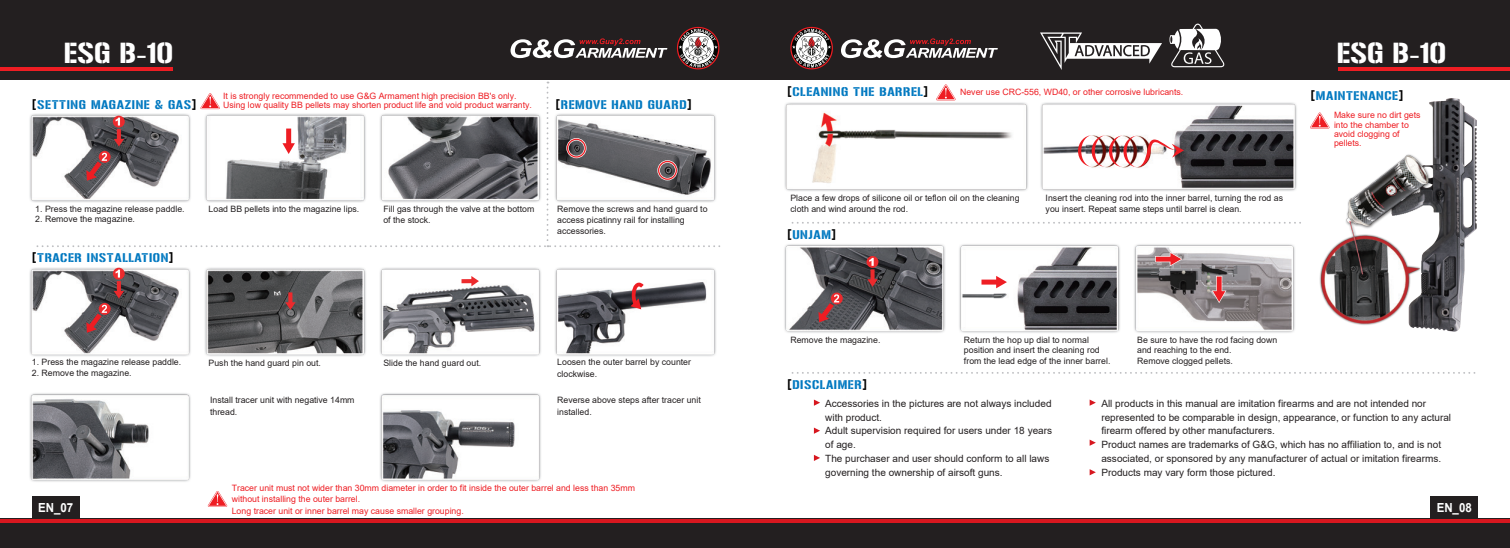
<style>
.page{position:relative;width:1510px;height:548px;background:#fff}
.page>*{position:absolute;margin:0;border:0;box-sizing:border-box;transform-origin:0 0}
.t1{font:28.75px "Gunplay";color:#fff}
.t2{font:12.5px "Gunplay";letter-spacing:.05em;color:#0078c0}
.t3{font:700 12.5px "Arial";color:#fff;scale:.92 1}
.t4{font:10px/13.8px "Arial";color:#231f20}
.t5{font:8.75px/10.5px "Arial";color:#231f20}
.t6{font:8.75px/9.4px "Arial";color:#ee1d23}
.s1{font-family:"DIN Pro";font-weight:700;color:#000}
</style>
<div class="page">
<img style="left:21px;top:79px;width:1467px;height:428px">
<div style="left:0;top:0;width:1509px;height:79px;background:#231f20"></div>
<hr style="left:0;top:67px;width:172px;height:4px;background:#ee1d23">
<hr style="left:1338px;top:67px;width:171px;height:4px;background:#ee1d23">
<div style="left:0;top:518px;width:1509px;height:29px;background:#231f20"></div>
<hr style="left:0;top:522px;width:1509px;height:1px;background:#d7171f">
<svg style="left:841px;top:38px;width:156px;height:20px"></svg>
<svg style="left:510px;top:38px;width:157px;height:20px"></svg>
<svg style="left:1169px;top:24px;width:55px;height:43px"></svg>
<div style="left:32px;top:495px;width:48px;height:27px;background:#231f20"></div>
<div style="left:1430px;top:495px;width:48px;height:27px;background:#231f20"></div>
<svg style="left:1040px;top:32px;width:122px;height:38px"></svg>
<hr style="left:0;top:519px;width:1509px;height:3px;background:#d7171f">
<svg style="left:677px;top:27px;width:42px;height:42px"></svg>
<svg style="left:790px;top:27px;width:43px;height:42px"></svg>
<svg style="left:792px;top:222px;width:508px;height:1px"></svg>
<svg style="left:936px;top:84px;width:19px;height:16px"></svg>
<svg style="left:1310px;top:112px;width:19px;height:16px"></svg>
<svg style="left:1078px;top:125px;width:106px;height:42px"></svg>
<svg style="left:37px;top:82px;width:684px;height:165px"></svg>
<div style="left:566px;top:138px;width:20px;height:20px;border:2px solid #fff;border-radius:50%"></div>
<div style="left:567px;top:139px;width:19px;height:18px;border:1px solid #ee1d23;border-radius:50%"></div>
<div style="left:657px;top:160px;width:20px;height:20px;border:2px solid #fff;border-radius:50%"></div>
<div style="left:658px;top:161px;width:19px;height:19px;border:1px solid #ee1d23;border-radius:50%"></div>
<svg style="left:792px;top:372px;width:683px;height:1px"></svg>
<svg style="left:814px;top:399px;width:6px;height:6px"></svg>
<svg style="left:1089px;top:399px;width:6px;height:6px"></svg>
<svg style="left:1089px;top:439px;width:6px;height:6px"></svg>
<svg style="left:1089px;top:469px;width:6px;height:6px"></svg>
<svg style="left:814px;top:427px;width:6px;height:6px"></svg>
<svg style="left:814px;top:454px;width:6px;height:7px"></svg>
<svg style="left:866px;top:256px;width:12px;height:12px"></svg>
<svg style="left:867px;top:258px;width:10px;height:29px"></svg>
<svg style="left:831px;top:292px;width:11px;height:12px"></svg>
<svg style="left:818px;top:294px;width:21px;height:28px"></svg>
<div style="left:981px;top:279px;width:17px;height:5px;background:#ee1d23"></div>
<svg style="left:996px;top:276px;width:11px;height:12px"></svg>
<svg style="left:1155px;top:252px;width:27px;height:14px"></svg>
<svg style="left:1211px;top:276px;width:15px;height:27px"></svg>
<svg style="left:285px;top:292px;width:11px;height:18px"></svg>
<svg style="left:461px;top:276px;width:18px;height:10px"></svg>
<svg style="left:113px;top:267px;width:12px;height:12px"></svg>
<svg style="left:114px;top:269px;width:10px;height:29px"></svg>
<div style="left:99px;top:303px;width:12px;height:12px;background:#ec2a2d;border-radius:50%"></div>
<svg style="left:86px;top:304px;width:21px;height:28px"></svg>
<svg style="left:630px;top:281px;width:17px;height:28px"></svg>
<svg style="left:208px;top:490px;width:19px;height:16px"></svg>
<h1 class="t1" style="left:64px;top:32px;width:111px">ESG B-10</h1>
<h1 class="t1" style="left:1336px;top:32px;width:111px">ESG B-10</h1>
<p class="t6" style="left:223px;top:91px;width:310px">It is strongly recommended to use G&amp;G Armament high precision BB's only.<br>Using low quality BB pellets may shorten product life and void product warranty.</p>
<h2 class="t2" style="left:787px;top:83px;width:143px"><span class="s1">[</span>CLEANING THE BARREL<span class="s1">]</span></h2>
<p class="t6" style="left:960px;top:87px;width:225px">Never use CRC-556, WD40, or other corrosive lubricants.</p>
<h2 class="t2" style="left:1310px;top:86px;width:94px"><span class="s1">[</span>MAINTENANCE<span class="s1">]</span></h2>
<h2 class="t2" style="left:32px;top:95px;width:166px"><span class="s1">[</span>SETTING MAGAZINE &amp; GAS<span class="s1">]</span></h2>
<h2 class="t2" style="left:555px;top:95px;width:138px"><span class="s1">[</span>REMOVE HAND GUARD<span class="s1">]</span></h2>
<p class="t6" style="left:1334px;top:110px;width:88px">Make sure no dirt gets into the chamber to avoid clogging of pellets.</p>
<p class="t5" style="left:35px;top:203px;width:151px">1. Press the magazine release paddle.</p>
<p class="t5" style="left:35px;top:214px;width:101px">2. Remove the magazine.</p>
<h2 class="t2" style="left:32px;top:248px;width:143px"><span class="s1">[</span>TRACER INSTALLATION<span class="s1">]</span></h2>
<p class="t5" style="left:209px;top:204px;width:152px">Load BB pellets into the magazine lips.</p>
<p class="t5" style="left:383px;top:203px;width:152px;line-height:11.2px">Fill gas through the valve at the bottom of the stock.</p>
<p class="t5" style="left:557px;top:203px;width:152px;line-height:11.2px">Remove the screws and hand guard to access picatinny rail for installing accessories.</p>
<p class="t5" style="left:32px;top:357px;width:151px">1. Press the magazine release paddle.</p>
<p class="t5" style="left:32px;top:367px;width:101px">2. Remove the magazine.</p>
<p class="t5" style="left:209px;top:357px;width:114px">Push the hand guard pin out.</p>
<p class="t5" style="left:383px;top:357px;width:99px">Slide the hand guard out.</p>
<p class="t5" style="left:557px;top:356px;width:135px;line-height:11.2px">Loosen the outer barrel by counter clockwise.</p>
<p class="t5" style="left:210px;top:394px;width:146px;line-height:11.2px">Install tracer unit with negative 14mm thread.</p>
<p class="t5" style="left:557px;top:394px;width:145px;line-height:11.2px">Reverse above steps after tracer unit installed.</p>
<p class="t5" style="left:790px;top:193px;width:231px">Place a few drops of silicone oil or teflon oil on the cleaning cloth and wind around the rod.</p>
<p class="t5" style="left:1045px;top:192px;width:239px">Insert the cleaning rod into the inner barrel, turning the rod as you insert. Repeat same steps until barrel is clean.</p>
<h2 class="t2" style="left:787px;top:225px;width:51px"><span class="s1">[</span>UNJAM<span class="s1">]</span></h2>
<p class="t5" style="left:790px;top:334px;width:91px">Remove the magazine.</p>
<h2 class="t2" style="left:787px;top:375px;width:82px"><span class="s1">[</span>DISCLAIMER<span class="s1">]</span></h2>
<p class="t5" style="left:964px;top:334px;width:148px">Return the hop up dial to normal position and insert the cleaning rod from the lead edge of the inner barrel.</p>
<p class="t5" style="left:1137px;top:334px;width:142px">Be sure to have the rod facing down and reaching to the end.<br>Remove clogged pellets.</p>
<p class="t4" style="left:825px;top:396px;width:228px">Accessories in the pictures are not always included with product.<br>Adult supervision required for users under 18 years of age.<br>The purchaser and user should conform to all laws governing the ownership of airsoft guns.</p>
<p class="t4" style="left:1101px;top:396px;width:351px">All products in this manual are imitation firearms and are not intended nor represented to be comparable in design, appearance, or function to any actural firearm offered by other manufacturers.<br>Product names are trademarks of G&amp;G, which has no affiliation to, and is not associated, or sponsored by any manufacturer of actual or imitation firearms.<br>Products may vary form those pictured.</p>
<p class="t6" style="left:232px;top:482px;width:405px;line-height:11.2px">Tracer unit must not wider than 30mm diameter in order to fit inside the outer barrel and less than 35mm without installing the outer barrel.<br>Long tracer unit or inner barrel may cause smaller grouping.</p>
<h2 class="t3" style="left:38px;top:498px;width:40px">EN_07</h2>
<h2 class="t3" style="left:1436px;top:498px;width:40px">EN_08</h2>
</div>
